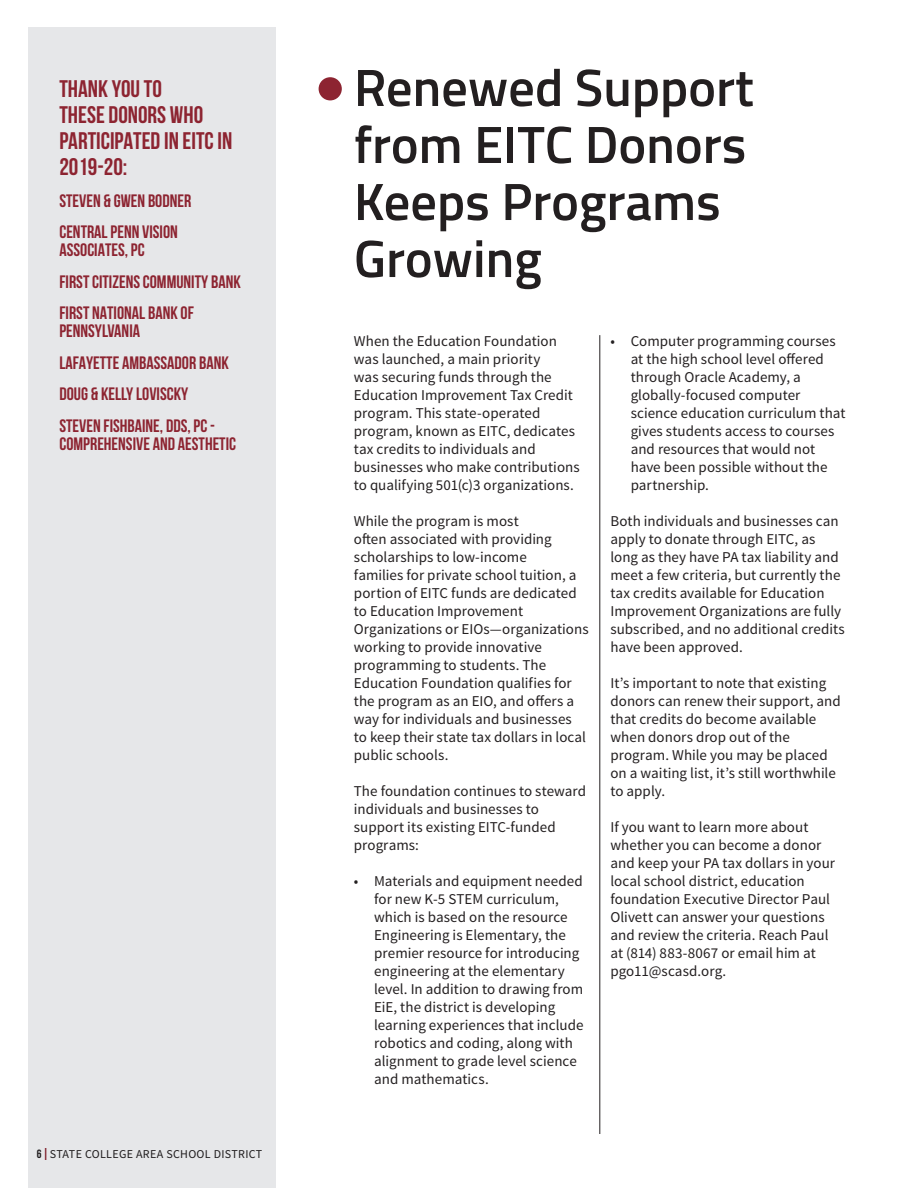
<style>
.page{position:relative;width:918px;height:1188px;background:#fff}
.page>*{position:absolute;margin:0;border:0;box-sizing:border-box;transform-origin:0 0}
._37_Header_black_Tit{font:600 52.5px/57px "Titillium Web";color:#231f20}
.t1{font:700 24px/26px "Bebas Neue";color:#8d2431}
.t2{font:700 18px/18px "Bebas Neue";color:#8d2431}
._8_Content_black_Sou{font:15px/18px "Source Sans Pro";letter-spacing:.005em;color:#231f20}
.t3{font:12px "Source Sans Pro";letter-spacing:.025em;color:#231f20}
.s1{font-family:"Bebas Neue";font-weight:700}
.s2{font-weight:900;color:#8d2431}
</style>
<div class="page">
<div style="left:319px;top:77px;width:23px;height:23px;background:#8d2431;border-radius:50%"></div>
<hr style="left:599px;top:335px;width:1px;height:799px;background:#231f20">
<div style="left:28px;top:27px;width:248px;height:1161px;background:#e6e7e9"></div>
<p class="t1" style="left:59px;top:76px;width:174px">THANK YOU TO<br>THESE DONORS WHO<br>PARTICIPATED IN EITC IN<br>2019-20:</p>
<p class="t2" style="left:59px;top:191px;width:133px">STEVEN &amp; GWEN BODNER</p>
<p class="t2" style="left:59px;top:223px;width:120px">CENTRAL PENN VISION<br>ASSOCIATES, PC</p>
<p class="t2" style="left:59px;top:272px;width:183px">FIRST CITIZENS COMMUNITY BANK</p>
<p class="t2" style="left:59px;top:304px;width:136px">FIRST NATIONAL BANK OF<br>PENNSYLVANIA</p>
<p class="t2" style="left:59px;top:353px;width:171px">LAFAYETTE AMBASSADOR BANK</p>
<p class="t2" style="left:59px;top:385px;width:130px">DOUG &amp; KELLY LOVISCKY</p>
<p class="t2" style="left:59px;top:416px;width:178px">STEVEN FISHBAINE, DDS, PC -<br>COMPREHENSIVE AND AESTHETIC</p>
<p class="t3" style="left:37px;top:1147px;width:227px"><span class="s1">6</span> <span class="s2">|</span> STATE COLLEGE AREA SCHOOL DISTRICT</p>
<p class="_37_Header_black_Tit" style="left:354px;top:56px;width:401px">Renewed Support from EITC Donors<br>Keeps Programs<br>Growing</p>
<p class="_8_Content_black_Sou" style="left:354px;top:333px;width:227px">When the Education Foundation was launched, a main priority<br>was securing funds through the<br>Education Improvement Tax Credit program. This state-operated program, known as EITC, dedicates tax credits to individuals and businesses who make contributions to qualifying 501(c)3 organizations.</p>
<p class="_8_Content_black_Sou" style="left:354px;top:513px;width:236px">While the program is most<br>often associated with providing scholarships to low-income<br>families for private school tuition, a portion of EITC funds are dedicated to Education Improvement<br>Organizations or EIOs—organizations working to provide innovative programming to students. The<br>Education Foundation qualifies for the program as an EIO, and offers a way for individuals and businesses to keep their state tax dollars in local public schools.</p>
<p class="_8_Content_black_Sou" style="left:354px;top:783px;width:234px">The foundation continues to steward individuals and businesses to support its existing EITC-funded programs:</p>
<p class="_8_Content_black_Sou" style="left:374px;top:873px;width:211px;text-indent:-20px">• Materials and equipment needed for new K-5 STEM curriculum, which is based on the resource<br>Engineering is Elementary, the premier resource for introducing engineering at the elementary level. In addition to drawing from<br>EiE, the district is developing learning experiences that include robotics and coding, along with alignment to grade level science and mathematics.</p>
<p class="_8_Content_black_Sou" style="left:631px;top:333px;width:216px;text-indent:-20px">• Computer programming courses at the high school level offered through Oracle Academy, a globally-focused computer science education curriculum that gives students access to courses and resources that would not have been possible without the partnership.</p>
<p class="_8_Content_black_Sou" style="left:610px;top:513px;width:236px">Both individuals and businesses can apply to donate through EITC, as long as they have PA tax liability and meet a few criteria, but currently the tax credits available for Education Improvement Organizations are fully subscribed, and no additional credits have been approved.</p>
<p class="_8_Content_black_Sou" style="left:610px;top:675px;width:232px">It’s important to note that existing donors can renew their support, and that credits do become available when donors drop out of the program. While you may be placed on a waiting list, it’s still worthwhile to apply.</p>
<p class="_8_Content_black_Sou" style="left:610px;top:819px;width:226px">If you want to learn more about whether you can become a donor and keep your PA tax dollars in your local school district, education foundation Executive Director Paul<br>Olivett can answer your questions and review the criteria. Reach Paul at (814) 883-8067 or email him at pgo11@scasd.org.</p>
</div>
